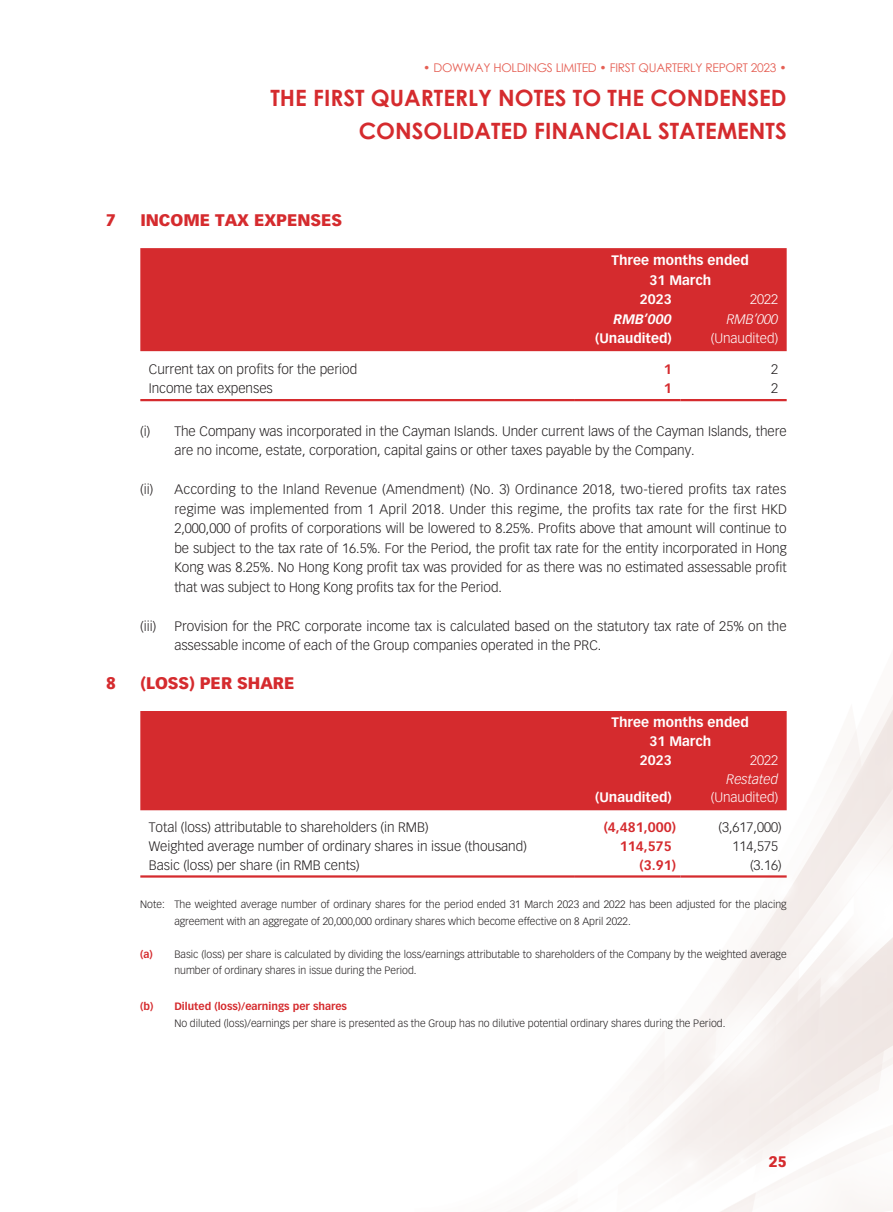
<style>
.page{position:relative;width:893px;height:1212px;background:#fff}
.page>*{position:absolute;margin:0;border:0;box-sizing:border-box;transform-origin:0 0}
.t1{font:700 22.5px/33px "Century Gothic";color:#d52b2e;text-align:right}
.t2{font:900 16.5px "Vectora LT Std";color:#d52b2e}
.t3{font:900 15px "Vectora LT Std";color:#d52b2e}
.t4{font:300 13.5px/19.5px "Vectora LT Std";color:#231f20}
.t5{font:700 13.5px "Vectora LT Std";color:#fff}
.t6{font:300 13.5px "Vectora LT Std";color:#fff}
.t7{font:700 13.5px "Vectora LT Std";color:#d52b2e}
.t8{font:italic 300 13.5px "Vectora LT Std";color:#fff}
.t9{font:italic 700 13.5px "Vectora LT Std";color:#fff}
.t10{font:12px "Century Gothic";letter-spacing:-.02em;color:#e55f54}
.t11{font:300 10.5px/16.5px "Vectora LT Std";color:#231f20}
.t12{font:700 10.5px "Vectora LT Std";color:#d52b2e}
.s1{font-weight:700;color:#d52b2e}
</style>
<div class="page">
<div style="left:140px;top:248px;width:647px;height:103px;background:#d52b2e"></div>
<hr style="left:140px;top:399px;width:434px;height:2px;background:#d52b2e">
<hr style="left:574px;top:399px;width:106px;height:2px;background:#d52b2e">
<hr style="left:680px;top:399px;width:107px;height:2px;background:#d52b2e">
<div style="left:140px;top:711px;width:647px;height:99px;background:#d52b2e"></div>
<hr style="left:140px;top:875px;width:434px;height:2px;background:#d52b2e">
<hr style="left:574px;top:875px;width:106px;height:2px;background:#d52b2e">
<hr style="left:680px;top:875px;width:107px;height:2px;background:#d52b2e">
<p class="t10" style="left:423px;top:59px;width:365px">• DOWWAY HOLDINGS LIMITED • FIRST QUARTERLY REPORT 2023 •</p>
<h1 class="t1" style="left:271px;top:80px;width:518px">THE FIRST QUARTERLY NOTES TO THE CONDENSED<br>CONSOLIDATED FINANCIAL STATEMENTS</h1>
<p class="t2" style="left:106px;top:210px;width:11px">7</p>
<p class="t2" style="left:140px;top:210px;width:203px">INCOME TAX EXPENSES</p>
<p class="t5" style="left:612px;top:252px;width:139px">Three months ended</p>
<p class="t5" style="left:649px;top:272px;width:63px">31 March</p>
<p class="t5" style="left:640px;top:291px;width:33px">2023</p>
<p class="t6" style="left:750px;top:292px;width:30px">2022</p>
<p class="t9" style="left:614px;top:311px;width:60px">RMB’000</p>
<p class="t8" style="left:727px;top:311px;width:53px">RMB’000</p>
<p class="t5" style="left:595px;top:330px;width:78px">(Unaudited)</p>
<p class="t6" style="left:711px;top:331px;width:69px">(Unaudited)</p>
<p class="t4" style="left:149px;top:359px;width:210px">Current tax on profits for the period</p>
<p class="t7" style="left:664px;top:361px;width:9px">1</p>
<p class="t4" style="left:771px;top:359px;width:9px">2</p>
<p class="t4" style="left:149px;top:379px;width:126px">Income tax expenses</p>
<p class="t7" style="left:664px;top:380px;width:9px">1</p>
<p class="t4" style="left:771px;top:379px;width:9px">2</p>
<p class="t4" style="left:174px;top:421px;width:614px;text-indent:-34px">(i) The Company was incorporated in the Cayman Islands. Under current laws of the Cayman Islands, there are no income, estate, corporation, capital gains or other taxes payable by the Company.</p>
<p class="t4" style="left:174px;top:480px;width:614px;text-align:justify;text-indent:-34px">(ii) According to the Inland Revenue (Amendment) (No. 3) Ordinance 2018, two-tiered profits tax rates regime was implemented from 1 April 2018. Under this regime, the profits tax rate for the first HKD 2,000,000 of profits of corporations will be lowered to 8.25%. Profits above that amount will continue to be subject to the tax rate of 16.5%. For the Period, the profit tax rate for the entity incorporated in Hong Kong was 8.25%. No Hong Kong profit tax was provided for as there was no estimated assessable profit that was subject to Hong Kong profits tax for the Period.</p>
<p class="t4" style="left:140px;top:616px;width:18px">(iii)</p>
<p class="t4" style="left:174px;top:616px;width:614px">Provision for the PRC corporate income tax is calculated based on the statutory tax rate of 25% on the assessable income of each of the Group companies operated in the PRC.</p>
<p class="t2" style="left:106px;top:673px;width:11px">8</p>
<p class="t2" style="left:140px;top:673px;width:156px">(LOSS) PER SHARE</p>
<p class="t5" style="left:612px;top:714px;width:139px">Three months ended</p>
<p class="t5" style="left:649px;top:733px;width:63px">31 March</p>
<p class="t5" style="left:640px;top:752px;width:33px">2023</p>
<p class="t6" style="left:750px;top:752px;width:30px">2022</p>
<p class="t5" style="left:595px;top:789px;width:78px">(Unaudited)</p>
<p class="t8" style="left:727px;top:771px;width:53px">Restated</p>
<p class="t6" style="left:711px;top:790px;width:69px">(Unaudited)</p>
<p class="t4" style="left:149px;top:818px;width:281px">Total (loss) attributable to shareholders (in RMB)</p>
<p class="t7" style="left:604px;top:819px;width:74px">(4,481,000)</p>
<p class="t4" style="left:718px;top:818px;width:65px">(3,617,000)</p>
<p class="t4" style="left:149px;top:837px;width:379px">Weighted average number of ordinary shares in issue (thousand)</p>
<p class="t7" style="left:620px;top:838px;width:53px">114,575</p>
<p class="t4" style="left:732px;top:837px;width:47px">114,575</p>
<p class="t4" style="left:149px;top:855px;width:212px">Basic (loss) per share (in RMB cents)</p>
<p class="t7" style="left:640px;top:857px;width:38px">(3.91)</p>
<p class="t4" style="left:750px;top:855px;width:33px">(3.16)</p>
<p class="t11" style="left:174px;top:896px;width:614px;text-indent:-34px">Note: The weighted average number of ordinary shares for the period ended 31 March 2023 and 2022 has been adjusted for the placing agreement with an aggregate of 20,000,000 ordinary shares which become effective on 8 April 2022.</p>
<p class="t11" style="left:174px;top:946px;width:614px;text-indent:-34px"><span class="s1">(a)</span> Basic (loss) per share is calculated by dividing the loss/earnings attributable to shareholders of the Company by the weighted average number of ordinary shares in issue during the Period.</p>
<p class="t12" style="left:140px;top:1000px;width:208px">(b) Diluted (loss)/earnings per shares</p>
<p class="t11" style="left:174px;top:1015px;width:553px">No diluted (loss)/earnings per share is presented as the Group has no dilutive potential ordinary shares during the Period.</p>
<p class="t3" style="left:769px;top:1152px;width:19px">25</p>
</div>
